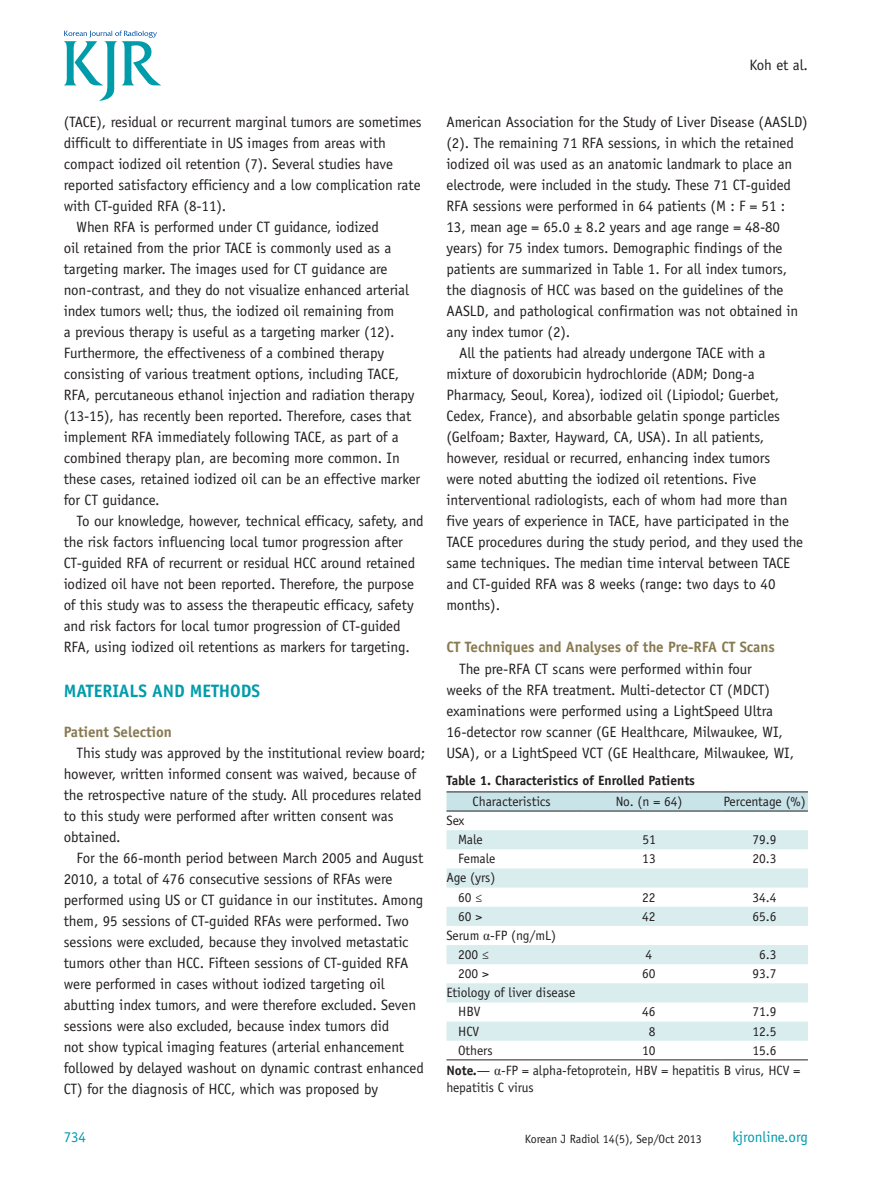
<style>
.page{position:relative;width:893px;height:1191px;background:#fff}
.page>*{position:absolute;margin:0;border:0;box-sizing:border-box;transform-origin:0 0}
.t1{font:700 18px "Officina Sans Std";letter-spacing:-.005em;color:#009caa}
.t2{font:15px/21px "Officina Sans Std";letter-spacing:-.005em;color:#231f20}
.t3{font:700 15px "Officina Sans Std";letter-spacing:-.005em;color:#887a51}
.t4{font:15px "Officina Sans Std";letter-spacing:-.005em;color:#009caa}
.t5{font:13.5px/19.2px "Officina Sans Std";letter-spacing:-.005em;color:#231f20}
.t6{font:700 13.5px "Officina Sans Std";letter-spacing:-.005em;color:#231f20}
.t7{font:12px "Officina Sans Std";letter-spacing:-.005em;color:#231f20}
.s1{font-family:"Times New Roman"}
.s2{font-weight:700}
</style>
<div class="page">
<svg style="left:64px;top:31px;width:97px;height:70px"></svg>
<div style="left:446px;top:792px;width:362px;height:18px;background:#c9e4e9"></div>
<svg style="left:446px;top:830px;width:362px;height:210px;fill:#d9edef"></svg>
<hr style="left:446px;top:1059px;width:131px;height:1px;background:#231f20">
<hr style="left:577px;top:1059px;width:144px;height:1px;background:#231f20">
<hr style="left:721px;top:1059px;width:87px;height:1px;background:#231f20">
<hr style="left:446px;top:791px;width:131px;height:1px;background:#231f20">
<hr style="left:577px;top:791px;width:144px;height:1px;background:#231f20">
<hr style="left:721px;top:791px;width:87px;height:1px;background:#231f20">
<hr style="left:446px;top:810px;width:131px;height:1px;background:#231f20">
<hr style="left:577px;top:810px;width:144px;height:1px;background:#231f20">
<hr style="left:721px;top:810px;width:87px;height:1px;background:#231f20">
<p class="t2" style="left:64px;top:112px;width:360px">(TACE), residual or recurrent marginal tumors are sometimes</p>
<p class="t2" style="left:64px;top:133px;width:324px">difficult to differentiate in US images from areas with</p>
<p class="t2" style="left:64px;top:154px;width:331px">compact iodized oil retention (7). Several studies have</p>
<p class="t2" style="left:64px;top:175px;width:358px">reported satisfactory efficiency and a low complication rate</p>
<p class="t2" style="left:64px;top:196px;width:164px">with CT-guided RFA (8-11).</p>
<p class="t2" style="left:77px;top:217px;width:304px">When RFA is performed under CT guidance, iodized</p>
<p class="t2" style="left:64px;top:238px;width:329px">oil retained from the prior TACE is commonly used as a</p>
<p class="t2" style="left:64px;top:259px;width:325px">targeting marker. The images used for CT guidance are</p>
<p class="t2" style="left:64px;top:280px;width:347px">non-contrast, and they do not visualize enhanced arterial</p>
<p class="t2" style="left:64px;top:301px;width:332px">index tumors well; thus, the iodized oil remaining from</p>
<p class="t2" style="left:64px;top:322px;width:332px">a previous therapy is useful as a targeting marker (12).</p>
<p class="t2" style="left:64px;top:343px;width:322px">Furthermore, the effectiveness of a combined therapy</p>
<p class="t2" style="left:64px;top:364px;width:337px">consisting of various treatment options, including TACE,</p>
<p class="t2" style="left:64px;top:385px;width:352px">RFA, percutaneous ethanol injection and radiation therapy</p>
<p class="t2" style="left:64px;top:406px;width:349px">(13-15), has recently been reported. Therefore, cases that</p>
<p class="t2" style="left:64px;top:427px;width:336px">implement RFA immediately following TACE, as part of a</p>
<p class="t2" style="left:64px;top:448px;width:338px">combined therapy plan, are becoming more common. In</p>
<p class="t2" style="left:64px;top:469px;width:358px">these cases, retained iodized oil can be an effective marker</p>
<p class="t2" style="left:64px;top:490px;width:97px">for CT guidance.</p>
<p class="t2" style="left:77px;top:511px;width:349px">To our knowledge, however, technical efficacy, safety, and</p>
<p class="t2" style="left:64px;top:532px;width:341px">the risk factors influencing local tumor progression after</p>
<p class="t2" style="left:64px;top:553px;width:353px">CT-guided RFA of recurrent or residual HCC around retained</p>
<p class="t2" style="left:64px;top:574px;width:352px">iodized oil have not been reported. Therefore, the purpose</p>
<p class="t2" style="left:64px;top:595px;width:351px">of this study was to assess the therapeutic efficacy, safety</p>
<p class="t2" style="left:64px;top:616px;width:338px">and risk factors for local tumor progression of CT-guided</p>
<p class="t2" style="left:64px;top:637px;width:348px">RFA, using iodized oil retentions as markers for targeting.</p>
<p class="t1" style="left:64px;top:679px;width:198px">MATERIALS AND METHODS</p>
<p class="t3" style="left:64px;top:722px;width:110px">Patient Selection</p>
<p class="t2" style="left:64px;top:742px;width:363px;text-indent:13px">This study was approved by the institutional review board; however, written informed consent was waived, because of the retrospective nature of the study. All procedures related to this study were performed after written consent was obtained.</p>
<p class="t2" style="left:64px;top:847px;width:362px;text-indent:13px">For the 66-month period between March 2005 and August 2010, a total of 476 consecutive sessions of RFAs were performed using US or CT guidance in our institutes. Among them, 95 sessions of CT-guided RFAs were performed. Two sessions were excluded, because they involved metastatic tumors other than HCC. Fifteen sessions of CT-guided RFA were performed in cases without iodized targeting oil abutting index tumors, and were therefore excluded. Seven sessions were also excluded, because index tumors did<br>not show typical imaging features (arterial enhancement followed by delayed washout on dynamic contrast enhanced CT) for the diagnosis of HCC, which was proposed by</p>
<p class="t4" style="left:64px;top:1128px;width:24px">734</p>
<p class="t2" style="left:749px;top:54px;width:60px">Koh et al.</p>
<p class="t2" style="left:446px;top:112px;width:363px">American Association for the Study of Liver Disease (AASLD)</p>
<p class="t2" style="left:446px;top:133px;width:349px">(2). The remaining 71 RFA sessions, in which the retained</p>
<p class="t2" style="left:446px;top:154px;width:347px">iodized oil was used as an anatomic landmark to place an</p>
<p class="t2" style="left:446px;top:175px;width:346px">electrode, were included in the study. These 71 CT-guided</p>
<p class="t2" style="left:446px;top:196px;width:340px">RFA sessions were performed in 64 patients (M : F = 51 :</p>
<p class="t2" style="left:446px;top:217px;width:335px">13, mean age = 65.0 ± 8.2 years and age range = 48-80</p>
<p class="t2" style="left:446px;top:238px;width:338px">years) for 75 index tumors. Demographic findings of the</p>
<p class="t2" style="left:446px;top:259px;width:342px">patients are summarized in Table 1. For all index tumors,</p>
<p class="t2" style="left:446px;top:280px;width:338px">the diagnosis of HCC was based on the guidelines of the</p>
<p class="t2" style="left:446px;top:301px;width:353px">AASLD, and pathological confirmation was not obtained in</p>
<p class="t2" style="left:446px;top:322px;width:125px">any index tumor (2).</p>
<p class="t2" style="left:459px;top:343px;width:308px">All the patients had already undergone TACE with a</p>
<p class="t2" style="left:446px;top:364px;width:310px">mixture of doxorubicin hydrochloride (ADM; Dong-a</p>
<p class="t2" style="left:446px;top:385px;width:334px">Pharmacy, Seoul, Korea), iodized oil (Lipiodol; Guerbet,</p>
<p class="t2" style="left:446px;top:406px;width:335px">Cedex, France), and absorbable gelatin sponge particles</p>
<p class="t2" style="left:446px;top:427px;width:319px">(Gelfoam; Baxter, Hayward, CA, USA). In all patients,</p>
<p class="t2" style="left:446px;top:448px;width:325px">however, residual or recurred, enhancing index tumors</p>
<p class="t2" style="left:446px;top:469px;width:311px">were noted abutting the iodized oil retentions. Five</p>
<p class="t2" style="left:446px;top:490px;width:343px">interventional radiologists, each of whom had more than</p>
<p class="t2" style="left:446px;top:511px;width:344px">five years of experience in TACE, have participated in the</p>
<p class="t2" style="left:446px;top:532px;width:358px">TACE procedures during the study period, and they used the</p>
<p class="t2" style="left:446px;top:553px;width:345px">same techniques. The median time interval between TACE</p>
<p class="t2" style="left:446px;top:574px;width:331px">and CT-guided RFA was 8 weeks (range: two days to 40</p>
<p class="t2" style="left:446px;top:595px;width:55px">months).</p>
<p class="t3" style="left:446px;top:638px;width:330px">CT Techniques and Analyses of the Pre-RFA CT Scans</p>
<p class="t2" style="left:446px;top:658px;width:349px;text-indent:13px">The pre-RFA CT scans were performed within four<br>weeks of the RFA treatment. Multi-detector CT (MDCT) examinations were performed using a LightSpeed Ultra 16-detector row scanner (GE Healthcare, Milwaukee, WI, USA), or a LightSpeed VCT (GE Healthcare, Milwaukee, WI,</p>
<p class="t6" style="left:446px;top:772px;width:250px">Table 1. Characteristics of Enrolled Patients</p>
<p class="t5" style="left:473px;top:791px;width:80px">Characteristics</p>
<p class="t5" style="left:616px;top:791px;width:68px">No. (n = 64)</p>
<p class="t5" style="left:723px;top:791px;width:84px">Percentage (%)</p>
<p class="t5" style="left:458px;top:811px;width:26px;text-indent:-12px">Sex<br>Male</p>
<p class="t5" style="left:642px;top:830px;width:15px">51</p>
<p class="t5" style="left:752px;top:830px;width:26px">79.9</p>
<p class="t5" style="left:458px;top:849px;width:39px">Female</p>
<p class="t5" style="left:642px;top:849px;width:15px">13</p>
<p class="t5" style="left:752px;top:849px;width:26px">20.3</p>
<p class="t5" style="left:446px;top:868px;width:50px;text-align:center">Age (yrs)<br>60 ≤</p>
<p class="t5" style="left:642px;top:887px;width:15px">22</p>
<p class="t5" style="left:752px;top:887px;width:26px">34.4</p>
<p class="t5" style="left:458px;top:906px;width:26px">60 &gt;</p>
<p class="t5" style="left:642px;top:906px;width:15px">42</p>
<p class="t5" style="left:752px;top:906px;width:26px">65.6</p>
<p class="t5" style="left:458px;top:925px;width:99px;text-indent:-12px">Serum <span class="s1">α</span>-FP (ng/mL)<br>200 ≤</p>
<p class="t5" style="left:646px;top:945px;width:8px">4</p>
<p class="t5" style="left:759px;top:945px;width:19px">6.3</p>
<p class="t5" style="left:458px;top:964px;width:32px">200 &gt;</p>
<p class="t5" style="left:642px;top:964px;width:15px">60</p>
<p class="t5" style="left:752px;top:964px;width:26px">93.7</p>
<p class="t5" style="left:458px;top:983px;width:119px;text-indent:-12px">Etiology of liver disease<br>HBV</p>
<p class="t5" style="left:642px;top:1002px;width:15px">46</p>
<p class="t5" style="left:752px;top:1002px;width:26px">71.9</p>
<p class="t5" style="left:458px;top:1021px;width:23px">HCV</p>
<p class="t5" style="left:649px;top:1021px;width:8px">8</p>
<p class="t5" style="left:752px;top:1021px;width:26px">12.5</p>
<p class="t5" style="left:458px;top:1040px;width:36px">Others</p>
<p class="t5" style="left:642px;top:1040px;width:15px">10</p>
<p class="t5" style="left:446px;top:1039px;width:355px;line-height:20.7px;text-indent:306px">15.6<br><span class="s2">Note.</span>— <span class="s1">α</span>-FP = alpha-fetoprotein, HBV = hepatitis B virus, HCV =</p>
<p class="t5" style="left:446px;top:1077px;width:89px">hepatitis C virus</p>
<p class="t7" style="left:525px;top:1132px;width:178px">Korean J Radiol 14(5), Sep/Oct 2013</p>
<p class="t4" style="left:732px;top:1128px;width:77px">kjronline.org</p>
</div>
